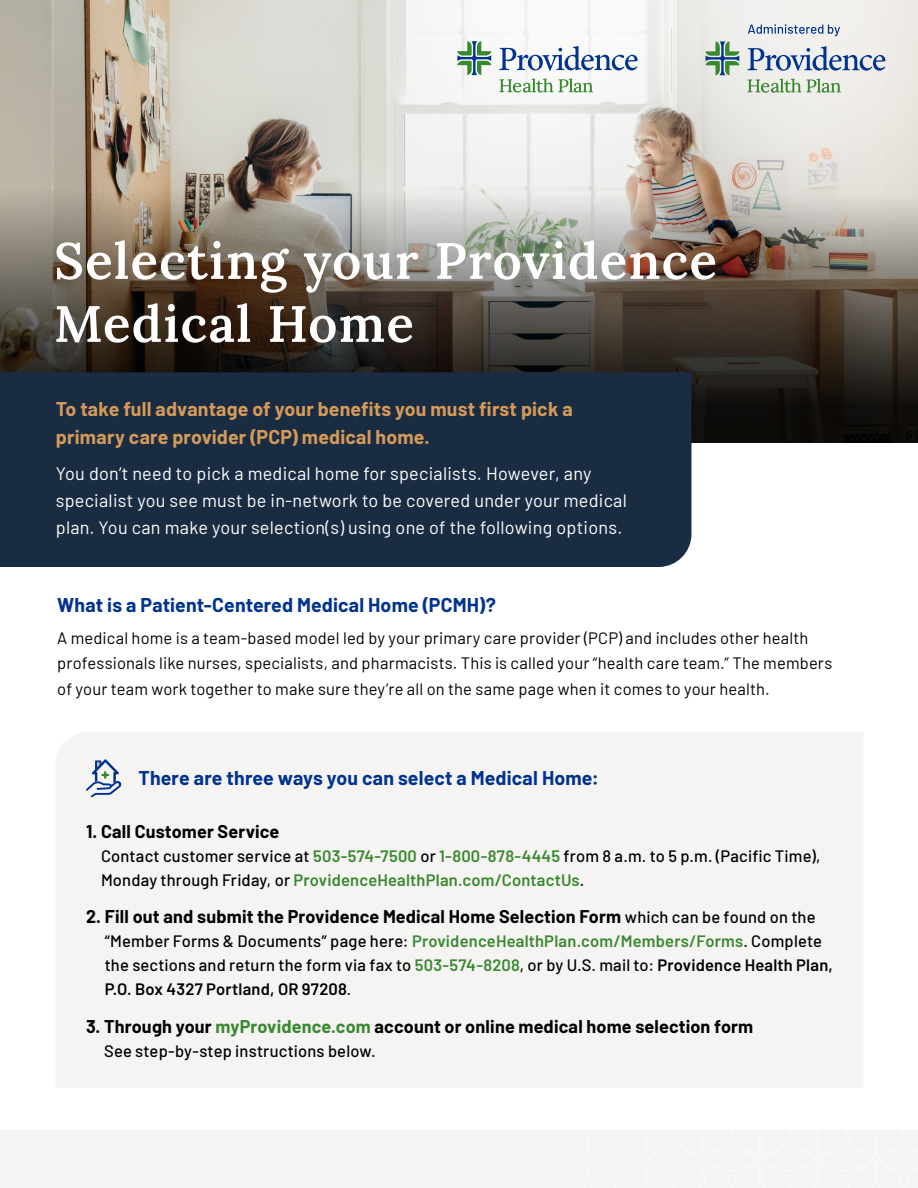
<style>
.page{position:relative;width:918px;height:1188px;background:#fff}
.page>*{position:absolute;margin:0;border:0;box-sizing:border-box;transform-origin:0 0}
.t1{font:600 51px/63px "Lora";letter-spacing:.025em;color:#fff}
.t2{font:700 19.5px/28.5px "Barlow";letter-spacing:.01em;color:#d59a59}
.t3{font:700 19.5px "Barlow";letter-spacing:.005em;color:#00338e}
.t4{font:18px/27px "Barlow";letter-spacing:.015em;color:#fff}
.t5{font:700 18px "Barlow";letter-spacing:.01em;color:#000}
.t6{font:500 16.5px/24px "Barlow";letter-spacing:.01em;color:#000}
.t7{font:16.5px/25.5px "Barlow";letter-spacing:.01em;color:#000}
.s1{font-weight:600;color:#39892f}
.s2{font-weight:500;font-size:16.5px}
.s3{font-weight:600}
.s4{color:#39892f}
</style>
<div class="page">
<div style="left:0;top:1130px;width:918px;height:58px;background:#f5f4f2"></div>
<div style="left:56px;top:732px;width:807px;height:356px;background:#f5f4f2"></div>
<svg style="left:86px;top:759px;width:36px;height:38px"></svg>
<img style="left:0;top:6px;width:918px;height:437px">
<div style="left:0;top:372px;width:692px;height:195px;background:#1a2c42"></div>
<hr style="left:671px;top:28px;width:1px;height:65px;background:#e0ddd8">
<svg style="left:499px;top:46px;width:139px;height:24px"></svg>
<svg style="left:457px;top:41px;width:34px;height:34px"></svg>
<svg style="left:500px;top:78px;width:53px;height:15px"></svg>
<svg style="left:559px;top:78px;width:34px;height:15px"></svg>
<svg style="left:747px;top:46px;width:138px;height:25px"></svg>
<svg style="left:705px;top:41px;width:34px;height:34px"></svg>
<svg style="left:748px;top:79px;width:53px;height:14px"></svg>
<svg style="left:807px;top:79px;width:34px;height:14px"></svg>
<svg style="left:748px;top:24px;width:92px;height:12px"></svg>
<h1 class="t1" style="left:54px;top:226px;width:664px">Selecting your Providence<br>Medical Home</h1>
<p class="t2" style="left:56px;top:393px;width:518px">To take full advantage of your benefits you must first pick a primary care provider (PCP) medical home.</p>
<p class="t4" style="left:56px;top:459px;width:573px">You don’t need to pick a medical home for specialists. However, any specialist you see must be in-network to be covered under your medical plan. You can make your selection(s) using one of the following options.</p>
<p class="t3" style="left:57px;top:590px;width:440px">What is a Patient-Centered Medical Home (PCMH)?</p>
<p class="t7" style="left:57px;top:624px;width:776px">A medical home is a team-based model led by your primary care provider (PCP) and includes other health professionals like nurses, specialists, and pharmacists. This is called your “health care team.” The members of your team work together to make sure they’re all on the same page when it comes to your health.</p>
<p class="t3" style="left:139px;top:763px;width:462px">There are three ways you can select a Medical Home:</p>
<p class="t5" style="left:86px;top:818px;width:195px">1. Call Customer Service</p>
<p class="t6" style="left:101px;top:843px;width:721px">Contact customer service at <span class="s1">503-574-7500</span> or <span class="s1">1-800-878-4445</span> from 8 a.m. to 5 p.m. (Pacific Time),<br>Monday through Friday, or <span class="s1">ProvidenceHealthPlan.com/ContactUs</span>.</p>
<p class="t5" style="left:86px;top:904px;width:731px">2. Fill out and submit the Providence Medical Home Selection Form <span class="s2">which can be found on the</span></p>
<p class="t6" style="left:105px;top:928px;width:730px">“Member Forms &amp; Documents” page here: <span class="s1">ProvidenceHealthPlan.com/Members/Forms</span>. Complete the sections and return the form via fax to <span class="s1">503-574-8208</span>, or by U.S. mail to: <span class="s3">Providence Health Plan,<br>P.O. Box 4327 Portland, OR 97208</span>.</p>
<p class="t5" style="left:86px;top:1013px;width:669px">3. Through your <span class="s4">myProvidence.com</span> account or online medical home selection form</p>
<p class="t6" style="left:104px;top:1038px;width:273px">See step-by-step instructions below.</p>
</div>
